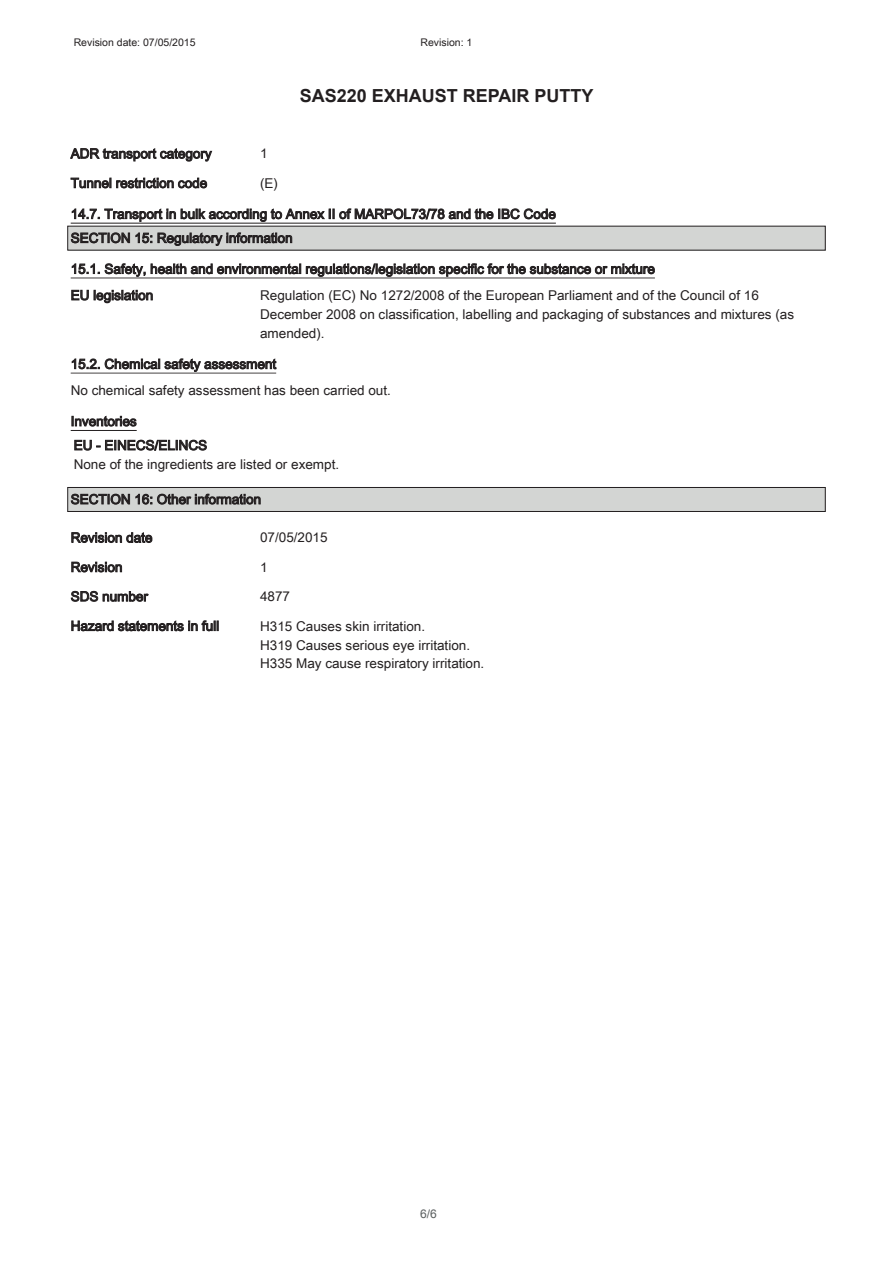
<style>
.page{position:relative;width:893px;height:1263px;background:#fff}
.page>*{position:absolute;margin:0;border:0;box-sizing:border-box;transform-origin:0 0}
.t1{font:700 18px "Arial";color:#231f20}
.t2{font:18px "Arial Unicode MS";color:#231f20}
.t3{font:13.5px/18.9px "Arial Unicode MS";color:#231f20}
.t4{font:12px "Arial Unicode MS";color:#5a5e5f}
.t5{font:10.5px "Arial Unicode MS";color:#231f20}
</style>
<div class="page">
<svg style="left:70px;top:148px;width:142px;height:14px"></svg>
<svg style="left:71px;top:177px;width:136px;height:11px"></svg>
<hr style="left:71px;top:223px;width:485px;height:1px;background:#231f20">
<svg style="left:72px;top:208px;width:484px;height:14px"></svg>
<div style="left:68px;top:226px;width:757px;height:24px;background:#d3d5d3"></div>
<svg style="left:71px;top:232px;width:81px;height:11px"></svg>
<svg style="left:158px;top:232px;width:134px;height:14px"></svg>
<hr style="left:71px;top:278px;width:584px;height:1px;background:#231f20">
<svg style="left:72px;top:263px;width:583px;height:14px"></svg>
<svg style="left:71px;top:290px;width:82px;height:13px"></svg>
<hr style="left:71px;top:373px;width:205px;height:1px;background:#231f20">
<svg style="left:72px;top:358px;width:205px;height:14px"></svg>
<hr style="left:71px;top:430px;width:66px;height:1px;background:#231f20">
<svg style="left:72px;top:416px;width:65px;height:11px"></svg>
<svg style="left:74px;top:440px;width:133px;height:11px"></svg>
<div style="left:68px;top:487px;width:757px;height:24px;background:#d3d5d3"></div>
<div style="left:67px;top:487px;width:759px;height:25px;border:1px solid #231f20"></div>
<svg style="left:71px;top:494px;width:190px;height:11px"></svg>
<svg style="left:71px;top:532px;width:81px;height:11px"></svg>
<svg style="left:71px;top:562px;width:51px;height:10px"></svg>
<svg style="left:71px;top:591px;width:78px;height:11px"></svg>
<svg style="left:71px;top:620px;width:147px;height:11px"></svg>
<p class="t5" style="left:74px;top:35px;width:123px">Revision date: 07/05/2015</p>
<p class="t5" style="left:421px;top:35px;width:53px">Revision: 1</p>
<h1 class="t1" style="left:300px;top:84px;width:295px">SAS220 EXHAUST REPAIR PUTTY</h1>
<h1 class="t2" style="left:349px;top:84px;width:195px">Exhaust Assembly Putty</h1>
<p class="t3" style="left:71px;top:144px;width:142px">ADR transport category</p>
<p class="t3" style="left:260px;top:144px;width:9px">1</p>
<p class="t3" style="left:71px;top:173px;width:138px">Tunnel restriction code</p>
<p class="t3" style="left:260px;top:173px;width:19px">(E)</p>
<p class="t3" style="left:71px;top:202px;width:487px;line-height:24px">14.7. Transport in bulk according to Annex II of MARPOL73/78 and the IBC Code<br>SECTION 15: Regulatory information</p>
<p class="t3" style="left:71px;top:255px;width:586px;line-height:26.4px">15.1. Safety, health and environmental regulations/legislation specific for the substance or mixture<br>EU legislation</p>
<p class="t3" style="left:260px;top:285px;width:536px">Regulation (EC) No 1272/2008 of the European Parliament and of the Council of 16<br>December 2008 on classification, labelling and packaging of substances and mixtures (as amended).</p>
<p class="t3" style="left:71px;top:350px;width:322px;line-height:26.4px">15.2. Chemical safety assessment<br>No chemical safety assessment has been carried out.</p>
<p class="t3" style="left:71px;top:409px;width:138px;line-height:24px">Inventories<br>EU - EINECS/ELINCS</p>
<p class="t3" style="left:74px;top:455px;width:267px">None of the ingredients are listed or exempt.</p>
<p class="t3" style="left:71px;top:489px;width:192px">SECTION 16: Other information</p>
<p class="t3" style="left:71px;top:528px;width:83px">Revision date</p>
<p class="t3" style="left:260px;top:528px;width:69px">07/05/2015</p>
<p class="t3" style="left:71px;top:557px;width:53px">Revision</p>
<p class="t3" style="left:260px;top:557px;width:9px">1</p>
<p class="t3" style="left:71px;top:587px;width:79px">SDS number</p>
<p class="t3" style="left:260px;top:587px;width:32px">4877</p>
<p class="t3" style="left:71px;top:616px;width:150px">Hazard statements in full</p>
<p class="t3" style="left:260px;top:616px;width:226px">H315 Causes skin irritation.<br>H319 Causes serious eye irritation.<br>H335 May cause respiratory irritation.</p>
<p class="t4" style="left:420px;top:1205px;width:18px">6/6</p>
</div>
